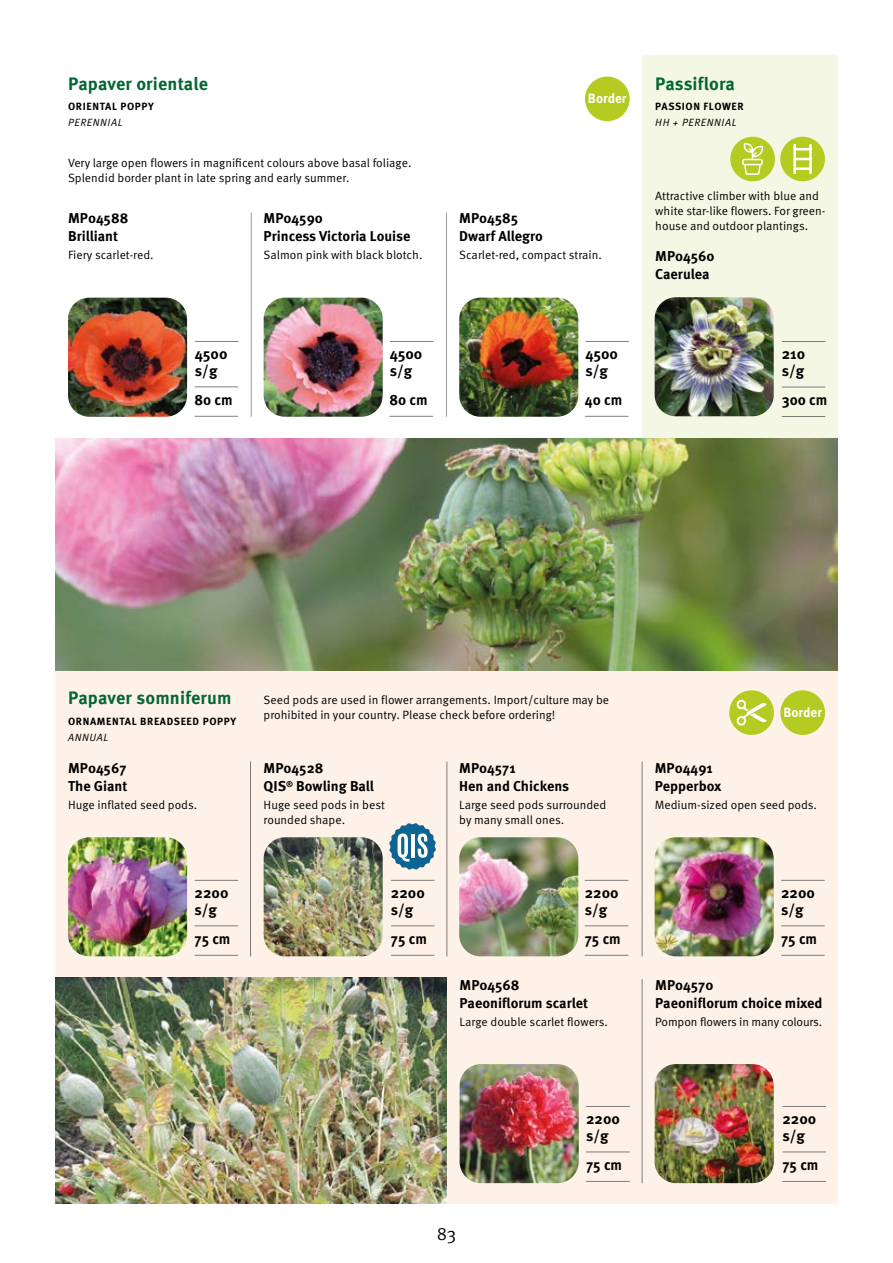
<style>
.page{position:relative;width:893px;height:1263px;background:#fff}
.page>*{position:absolute;margin:0;border:0;box-sizing:border-box;transform-origin:0 0}
.t1{font:700 18px "Meta Pro";letter-spacing:.01em;color:#036634}
.t2{font:18px "Meta Pro Norm";color:#000}
.t3{font:700 15px/16.5px "Meta Pro";color:#000}
.t4{font:700 15px "Meta Pro";color:#000;scale:.96 1}
.t5{font:700 14.25px/18px "Meta Pro";color:#000}
.t6{font:700 13.5px "Meta Pro";color:#fff}
.t7{font:12px/15px "Meta Pro Norm";color:#000}
.t8{font:700 10.5px "Meta Pro";letter-spacing:.06em;color:#000}
.t9{font:10.5px "Meta Pro Norm Ita";letter-spacing:.06em;color:#000}
</style>
<div class="page">
<div style="left:55px;top:670px;width:782px;height:533px;background:#fef2e8"></div>
<img style="left:460px;top:1064px;width:119px;height:119px">
<hr style="left:642px;top:979px;width:1px;height:204px;background:#000">
<hr style="left:250px;top:761px;width:1px;height:195px;background:#000">
<hr style="left:446px;top:761px;width:1px;height:195px;background:#000">
<hr style="left:642px;top:761px;width:1px;height:195px;background:#000">
<hr style="left:195px;top:925px;width:43px;height:1px;background:#000">
<hr style="left:195px;top:880px;width:43px;height:1px;background:#000">
<hr style="left:195px;top:955px;width:43px;height:1px;background:#000">
<img style="left:264px;top:837px;width:119px;height:119px">
<img style="left:68px;top:837px;width:119px;height:119px">
<hr style="left:391px;top:925px;width:43px;height:1px;background:#000">
<hr style="left:391px;top:880px;width:43px;height:1px;background:#000">
<hr style="left:391px;top:955px;width:43px;height:1px;background:#000">
<hr style="left:585px;top:925px;width:43px;height:1px;background:#000">
<hr style="left:585px;top:880px;width:43px;height:1px;background:#000">
<hr style="left:585px;top:955px;width:43px;height:1px;background:#000">
<hr style="left:781px;top:925px;width:44px;height:1px;background:#000">
<hr style="left:781px;top:880px;width:44px;height:1px;background:#000">
<hr style="left:781px;top:955px;width:44px;height:1px;background:#000">
<hr style="left:586px;top:1151px;width:44px;height:1px;background:#000">
<hr style="left:586px;top:1106px;width:44px;height:1px;background:#000">
<hr style="left:586px;top:1181px;width:44px;height:1px;background:#000">
<hr style="left:782px;top:1151px;width:44px;height:1px;background:#000">
<hr style="left:782px;top:1106px;width:44px;height:1px;background:#000">
<hr style="left:782px;top:1181px;width:44px;height:1px;background:#000">
<div style="left:780px;top:690px;width:45px;height:45px;background:#b4cb21;border-radius:50%"></div>
<img style="left:459px;top:837px;width:119px;height:119px">
<img style="left:55px;top:978px;width:391px;height:225px">
<img style="left:55px;top:438px;width:782px;height:232px">
<img style="left:68px;top:298px;width:119px;height:119px">
<hr style="left:251px;top:213px;width:1px;height:204px;background:#000">
<hr style="left:195px;top:386px;width:43px;height:1px;background:#000">
<hr style="left:446px;top:213px;width:1px;height:204px;background:#000">
<img style="left:264px;top:298px;width:119px;height:119px">
<img style="left:459px;top:298px;width:119px;height:119px">
<hr style="left:195px;top:416px;width:43px;height:1px;background:#000">
<hr style="left:195px;top:341px;width:44px;height:1px;background:#000">
<div style="left:585px;top:77px;width:45px;height:44px;background:#b4cb21;border-radius:50%"></div>
<hr style="left:389px;top:416px;width:44px;height:1px;background:#000">
<hr style="left:390px;top:341px;width:43px;height:1px;background:#000">
<hr style="left:585px;top:416px;width:44px;height:1px;background:#000">
<hr style="left:585px;top:341px;width:44px;height:1px;background:#000">
<div style="left:642px;top:55px;width:196px;height:383px;background:#f5f7e5"></div>
<hr style="left:782px;top:387px;width:43px;height:1px;background:#000">
<hr style="left:782px;top:341px;width:43px;height:1px;background:#000">
<hr style="left:782px;top:416px;width:43px;height:1px;background:#000">
<img style="left:655px;top:297px;width:119px;height:119px">
<div style="left:730px;top:137px;width:45px;height:44px;background:#b4cb21;border-radius:50%"></div>
<svg style="left:742px;top:143px;width:21px;height:32px"></svg>
<div style="left:780px;top:137px;width:45px;height:44px;background:#b4cb21;border-radius:50%"></div>
<hr style="left:809px;top:144px;width:3px;height:30px;background:#fff">
<hr style="left:793px;top:144px;width:3px;height:30px;background:#fff">
<hr style="left:793px;top:148px;width:19px;height:3px;background:#fff">
<svg style="left:793px;top:158px;width:19px;height:2px"></svg>
<hr style="left:793px;top:167px;width:19px;height:3px;background:#fff">
<div style="left:729px;top:690px;width:45px;height:45px;background:#b4cb21;border-radius:50%"></div>
<svg style="left:736px;top:699px;width:31px;height:27px"></svg>
<svg style="left:389px;top:823px;width:47px;height:47px"></svg>
<img style="left:655px;top:1064px;width:119px;height:119px">
<img style="left:655px;top:837px;width:119px;height:119px">
<h1 class="t1" style="left:68px;top:70px;width:142px">Papaver orientale</h1>
<p class="t8" style="left:68px;top:98px;width:87px">ORIENTAL POPPY</p>
<p class="t9" style="left:68px;top:115px;width:56px">PERENNIAL</p>
<p class="t7" style="left:68px;top:155px;width:345px">Very large open flowers in magnificent colours above basal foliage.<br>Splendid border plant in late spring and early summer.</p>
<p class="t5" style="left:68px;top:208px;width:62px">MP04588<br>Brilliant</p>
<p class="t7" style="left:68px;top:247px;width:87px">Fiery scarlet-red.</p>
<p class="t5" style="left:264px;top:208px;width:148px">MP04590<br>Princess Victoria Louise</p>
<p class="t7" style="left:264px;top:247px;width:160px">Salmon pink with black blotch.</p>
<p class="t3" style="left:195px;top:345px;width:34px">4500 s/g</p>
<p class="t4" style="left:195px;top:388px;width:41px">80 cm</p>
<p class="t3" style="left:390px;top:345px;width:34px">4500 s/g</p>
<p class="t4" style="left:389px;top:388px;width:41px">80 cm</p>
<p class="t6" style="left:588px;top:88px;width:40px">Border</p>
<p class="t5" style="left:459px;top:208px;width:85px">MP04585<br>Dwarf Allegro</p>
<p class="t7" style="left:459px;top:247px;width:144px">Scarlet-red, compact strain.</p>
<h1 class="t1" style="left:655px;top:70px;width:81px">Passiflora</h1>
<p class="t8" style="left:655px;top:98px;width:90px">PASSION FLOWER</p>
<p class="t9" style="left:655px;top:115px;width:83px">HH + PERENNIAL</p>
<p class="t7" style="left:655px;top:188px;width:172px">Attractive climber with blue and white star-like flowers. For green&shy;house and outdoor plantings.</p>
<p class="t5" style="left:655px;top:246px;width:61px">MP04560<br>Caerulea</p>
<p class="t3" style="left:585px;top:345px;width:34px">4500 s/g</p>
<p class="t4" style="left:585px;top:388px;width:40px">40 cm</p>
<p class="t3" style="left:782px;top:345px;width:25px">210 s/g</p>
<p class="t4" style="left:782px;top:388px;width:49px">300 cm</p>
<h1 class="t1" style="left:68px;top:683px;width:165px">Papaver somniferum</h1>
<p class="t8" style="left:68px;top:713px;width:170px">ORNAMENTAL BREADSEED POPPY</p>
<p class="t9" style="left:68px;top:730px;width:42px">ANNUAL</p>
<p class="t7" style="left:264px;top:691px;width:347px">Seed pods are used in flower arrangements. Import/culture may be prohibited in your country. Please check before ordering!</p>
<p class="t6" style="left:783px;top:701px;width:40px">Border</p>
<p class="t5" style="left:68px;top:758px;width:61px">MP04567<br>The Giant</p>
<p class="t7" style="left:68px;top:797px;width:131px">Huge inflated seed pods.</p>
<p class="t5" style="left:264px;top:758px;width:112px">MP04528<br>QIS<sup>®</sup> Bowling Ball</p>
<p class="t7" style="left:264px;top:797px;width:123px">Huge seed pods in best rounded shape.</p>
<p class="t5" style="left:459px;top:758px;width:111px">MP04571<br>Hen and Chickens</p>
<p class="t7" style="left:459px;top:797px;width:149px">Large seed pods surrounded by many small ones.</p>
<p class="t5" style="left:655px;top:758px;width:68px">MP04491<br>Pepperbox</p>
<p class="t7" style="left:655px;top:797px;width:164px">Medium-sized open seed pods.</p>
<p class="t3" style="left:195px;top:884px;width:35px">2200 s/g</p>
<p class="t3" style="left:391px;top:884px;width:35px">2200 s/g</p>
<p class="t3" style="left:585px;top:884px;width:35px">2200 s/g</p>
<p class="t3" style="left:781px;top:884px;width:35px">2200 s/g</p>
<p class="t4" style="left:195px;top:927px;width:39px">75 cm</p>
<p class="t4" style="left:391px;top:927px;width:39px">75 cm</p>
<p class="t4" style="left:585px;top:927px;width:39px">75 cm</p>
<p class="t4" style="left:781px;top:927px;width:39px">75 cm</p>
<p class="t5" style="left:460px;top:975px;width:130px">MP04568<br>Paeoniflorum scarlet</p>
<p class="t7" style="left:460px;top:1013px;width:150px">Large double scarlet flowers.</p>
<p class="t5" style="left:655px;top:975px;width:169px">MP04570<br>Paeoniflorum choice mixed</p>
<p class="t7" style="left:655px;top:1013px;width:168px">Pompon flowers in many colours.</p>
<h1 class="t2" style="left:437px;top:1220px;width:21px">83</h1>
<p class="t3" style="left:586px;top:1110px;width:35px">2200 s/g</p>
<p class="t4" style="left:586px;top:1153px;width:39px">75 cm</p>
<p class="t3" style="left:782px;top:1110px;width:35px">2200 s/g</p>
<p class="t4" style="left:782px;top:1153px;width:39px">75 cm</p>
</div>
